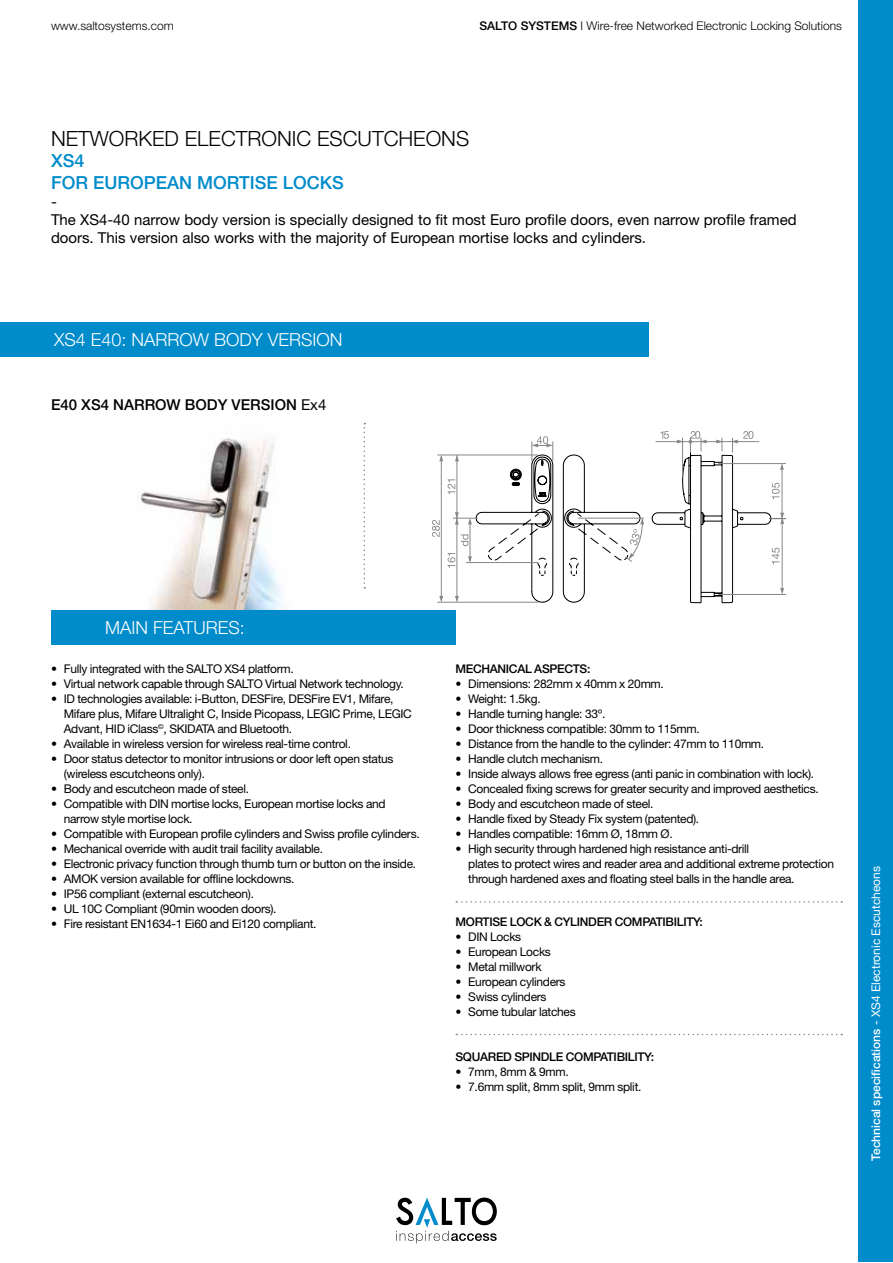
<style>
.page{position:relative;width:893px;height:1263px;background:#fff}
.page>*{position:absolute;margin:0;border:0;box-sizing:border-box;transform-origin:0 0}
.t1{font:300 21px "Helvetica Neue LT Std";color:#000}
.t2{font:300 18px "Helvetica Neue LT Std";color:#fff}
.t3{font:500 18px/21.6px "Helvetica Neue LT Std";color:#008bcb}
.t4{font:15px/18px "Helvetica Neue LT Std";color:#000}
.t5{font:500 15px "Helvetica Neue LT Std";color:#000}
.t6{font:12px/15px "Helvetica Neue LT Std";letter-spacing:-.025em;color:#000}
.t7{font:500 12px "Helvetica Neue LT Std";letter-spacing:-.025em;color:#000}
.t8{font:300 12px "Helvetica Neue LT Std";color:#000}
.t9{font:12px "Helvetica Neue LT Std";color:#fff}
.s1{font-weight:500}
.s2{font-weight:400}
</style>
<div class="page">
<div style="left:859px;top:1px;width:34px;height:1261px;background:#008bcb"></div>
<svg style="left:396px;top:1197px;width:101px;height:46px"></svg>
<img style="left:129px;top:437px;width:183px;height:174px">
<svg style="left:432px;top:436px;width:212px;height:167px"></svg>
<svg style="left:651px;top:431px;width:135px;height:173px"></svg>
<div style="left:0;top:322px;width:649px;height:34px;background:#008bcb"></div>
<div style="left:51px;top:611px;width:404px;height:34px;background:#008bcb"></div>
<svg style="left:364px;top:423px;width:1px;height:165px"></svg>
<svg style="left:456px;top:901px;width:386px;height:2px"></svg>
<svg style="left:456px;top:1034px;width:386px;height:1px"></svg>
<p class="t8" style="left:51px;top:18px;width:124px">www.saltosystems.com</p>
<p class="t8" style="left:479px;top:19px;width:364px"><span class="s1">SALTO SYSTEMS</span> I Wire-free Networked Electronic Locking Solutions</p>
<h1 class="t1" style="left:51px;top:125px;width:420px">NETWORKED ELECTRONIC ESCUTCHEONS</h1>
<h2 class="t3" style="left:51px;top:150px;width:294px">XS4<br>FOR EUROPEAN MORTISE LOCKS</h2>
<p class="t4" style="left:51px;top:192px;width:747px">-<br>The XS4-40 narrow body version is specially designed to fit most Euro profile doors, even narrow profile framed doors. This version also works with the majority of European mortise locks and cylinders.</p>
<h2 class="t2" style="left:54px;top:328px;width:290px">XS4 E40: NARROW BODY VERSION</h2>
<p class="t5" style="left:51px;top:396px;width:277px">E40 XS4 NARROW BODY VERSION <span class="s2">Ex4</span></p>
<h2 class="t2" style="left:105px;top:617px;width:141px">MAIN FEATURES:</h2>
<p class="t6" style="left:51px;top:661px;width:244px">• Fully integrated with the SALTO XS4 platform.</p>
<p class="t6" style="left:51px;top:676px;width:354px">• Virtual network capable through SALTO Virtual Network technology.</p>
<p class="t6" style="left:64px;top:691px;width:350px;text-indent:-13px">• ID technologies available: i-Button, DESFire, DESFire EV1, Mifare,<br>Mifare plus, Mifare Ultralight C, Inside Picopass, LEGIC Prime, LEGIC<br>Advant, HID iClass<sup>©</sup>, SKIDATA and Bluetooth.</p>
<p class="t6" style="left:51px;top:736px;width:301px">• Available in wireless version for wireless real-time control.</p>
<p class="t6" style="left:64px;top:751px;width:331px;text-indent:-13px">• Door status detector to monitor intrusions or door left open status (wireless escutcheons only).</p>
<p class="t6" style="left:51px;top:781px;width:200px">• Body and escutcheon made of steel.</p>
<p class="t6" style="left:64px;top:796px;width:323px;text-indent:-13px">• Compatible with DIN mortise locks, European mortise locks and narrow style mortise lock.</p>
<p class="t6" style="left:51px;top:826px;width:370px">• Compatible with European profile cylinders and Swiss profile cylinders.</p>
<p class="t6" style="left:51px;top:841px;width:274px">• Mechanical override with audit trail facility available.</p>
<p class="t6" style="left:51px;top:856px;width:367px">• Electronic privacy function through thumb turn or button on the inside.</p>
<p class="t6" style="left:51px;top:871px;width:245px">• AMOK version available for offline lockdowns.</p>
<p class="t6" style="left:51px;top:886px;width:204px">• IP56 compliant (external escutcheon).</p>
<p class="t6" style="left:51px;top:901px;width:227px">• UL 10C Compliant (90min wooden doors).</p>
<p class="t6" style="left:51px;top:916px;width:267px">• Fire resistant EN1634-1 Ei60 and Ei120 compliant.</p>
<p class="t7" style="left:455px;top:662px;width:136px">MECHANICAL ASPECTS:</p>
<p class="t6" style="left:455px;top:676px;width:210px">• Dimensions: 282mm x 40mm x 20mm.</p>
<p class="t6" style="left:455px;top:691px;width:87px">• Weight: 1.5kg.</p>
<p class="t6" style="left:455px;top:706px;width:151px">• Handle turning hangle: 33º.</p>
<p class="t6" style="left:455px;top:721px;width:246px">• Door thickness compatible: 30mm to 115mm.</p>
<p class="t6" style="left:455px;top:736px;width:310px">• Distance from the handle to the cylinder: 47mm to 110mm.</p>
<p class="t6" style="left:455px;top:751px;width:149px">• Handle clutch mechanism.</p>
<p class="t6" style="left:455px;top:766px;width:360px">• Inside always allows free egress (anti panic in combination with lock).</p>
<p class="t6" style="left:455px;top:781px;width:365px">• Concealed fixing screws for greater security and improved aesthetics.</p>
<p class="t6" style="left:455px;top:796px;width:200px">• Body and escutcheon made of steel.</p>
<p class="t6" style="left:455px;top:811px;width:245px">• Handle fixed by Steady Fix system (patented).</p>
<p class="t6" style="left:455px;top:826px;width:219px">• Handles compatible: 16mm Ø, 18mm Ø.</p>
<p class="t6" style="left:468px;top:841px;width:367px;text-indent:-13px">• High security through hardened high resistance anti-drill<br>plates to protect wires and reader area and additional extreme protection through hardened axes and floating steel balls in the handle area.</p>
<p class="t7" style="left:455px;top:915px;width:249px">MORTISE LOCK &amp; CYLINDER COMPATIBILITY:</p>
<p class="t6" style="left:455px;top:929px;width:67px">• DIN Locks</p>
<p class="t6" style="left:455px;top:944px;width:97px">• European Locks</p>
<p class="t6" style="left:455px;top:959px;width:88px">• Metal millwork</p>
<p class="t6" style="left:455px;top:974px;width:112px">• European cylinders</p>
<p class="t6" style="left:455px;top:989px;width:93px">• Swiss cylinders</p>
<p class="t6" style="left:455px;top:1004px;width:122px">• Some tubular latches</p>
<p class="t7" style="left:455px;top:1049px;width:200px">SQUARED SPINDLE COMPATIBILITY:</p>
<p class="t6" style="left:455px;top:1064px;width:115px">• 7mm, 8mm &amp; 9mm.</p>
<p class="t6" style="left:455px;top:1079px;width:187px">• 7.6mm split, 8mm split, 9mm split.</p>
<p class="t9" style="left:869px;top:1161px;width:296px;rotate:-90deg"><span class="s1">Technical specifications</span> - XS4 Electronic Escutcheons</p>
</div>
